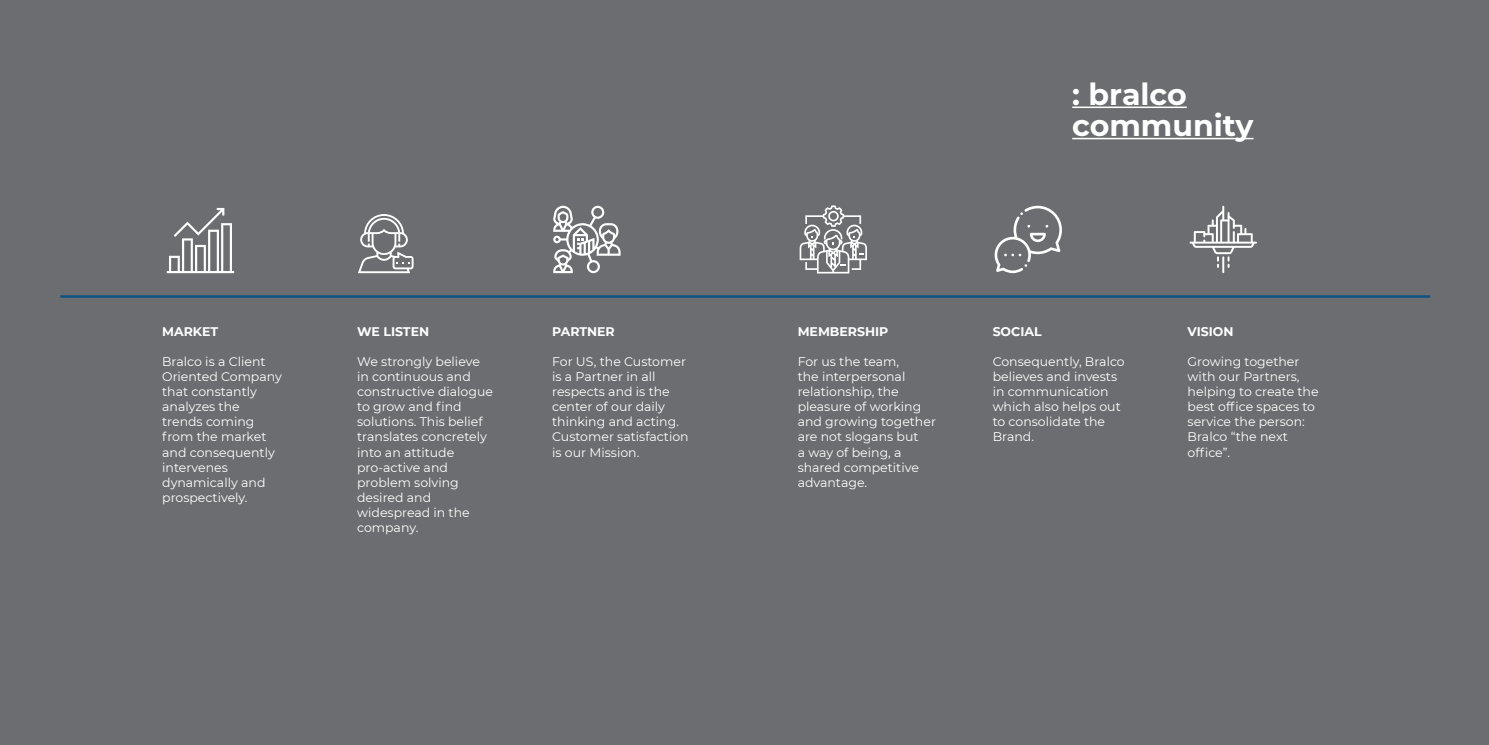
<style>
.page{position:relative;width:1489px;height:745px;background:#fff}
.page>*{position:absolute;margin:0;border:0;box-sizing:border-box;transform-origin:0 0}
.t1{font:700 30px "Montserrat";color:#fff}
.t2{font:12.5px/15px "Montserrat";color:#fff}
.t3{font:700 12.5px "Montserrat";color:#fff}
</style>
<div class="page">
<div style="left:0;top:0;width:1488px;height:744px;background:#6c6d70"></div>
<svg style="left:167px;top:208px;width:67px;height:65px"></svg>
<svg style="left:994px;top:206px;width:67px;height:67px"></svg>
<svg style="left:1189px;top:206px;width:67px;height:67px"></svg>
<svg style="left:553px;top:206px;width:67px;height:67px"></svg>
<hr style="left:60px;top:295px;width:1369px;height:2px;background:#0e5386">
<svg style="left:358px;top:214px;width:55px;height:59px"></svg>
<svg style="left:799px;top:205px;width:68px;height:68px"></svg>
<hr style="left:1072px;top:106px;width:114px;height:2px;background:#fff">
<hr style="left:1072px;top:138px;width:181px;height:1px;background:#fff">
<p class="t3" style="left:162px;top:323px;width:58px">MARKET</p>
<p class="t2" style="left:162px;top:354px;width:121px">Bralco is a Client<br>Oriented Company that constantly analyzes the trends coming from the market and consequently intervenes dynamically and prospectively.</p>
<p class="t3" style="left:357px;top:323px;width:73px">WE LISTEN</p>
<p class="t2" style="left:357px;top:354px;width:137px">We strongly believe in continuous and constructive dialogue to grow and find solutions. This belief translates concretely into an attitude</p>
<p class="t2" style="left:357px;top:459px;width:114px">pro-active and problem solving desired and widespread in the company.</p>
<p class="t3" style="left:552px;top:323px;width:64px">PARTNER</p>
<p class="t2" style="left:552px;top:354px;width:138px">For US, the Customer is a Partner in all respects and is the center of our daily thinking and acting.<br>Customer satisfaction is our Mission.</p>
<p class="t1" style="left:1072px;top:73px;width:116px">: bralco</p>
<p class="t1" style="left:1072px;top:104px;width:183px">community</p>
<p class="t3" style="left:797px;top:323px;width:92px">MEMBERSHIP</p>
<p class="t2" style="left:797px;top:354px;width:140px">For us the team,<br>the interpersonal relationship, the pleasure of working and growing together are not slogans but<br>a way of being, a shared competitive advantage.</p>
<p class="t3" style="left:992px;top:323px;width:50px">SOCIAL</p>
<p class="t2" style="left:992px;top:354px;width:134px">Consequently, Bralco believes and invests in communication which also helps out to consolidate the<br>Brand.</p>
<p class="t3" style="left:1187px;top:323px;width:47px">VISION</p>
<p class="t2" style="left:1187px;top:354px;width:132px">Growing together with our Partners, helping to create the best office spaces to service the person:<br>Bralco “the next office”.</p>
</div>
